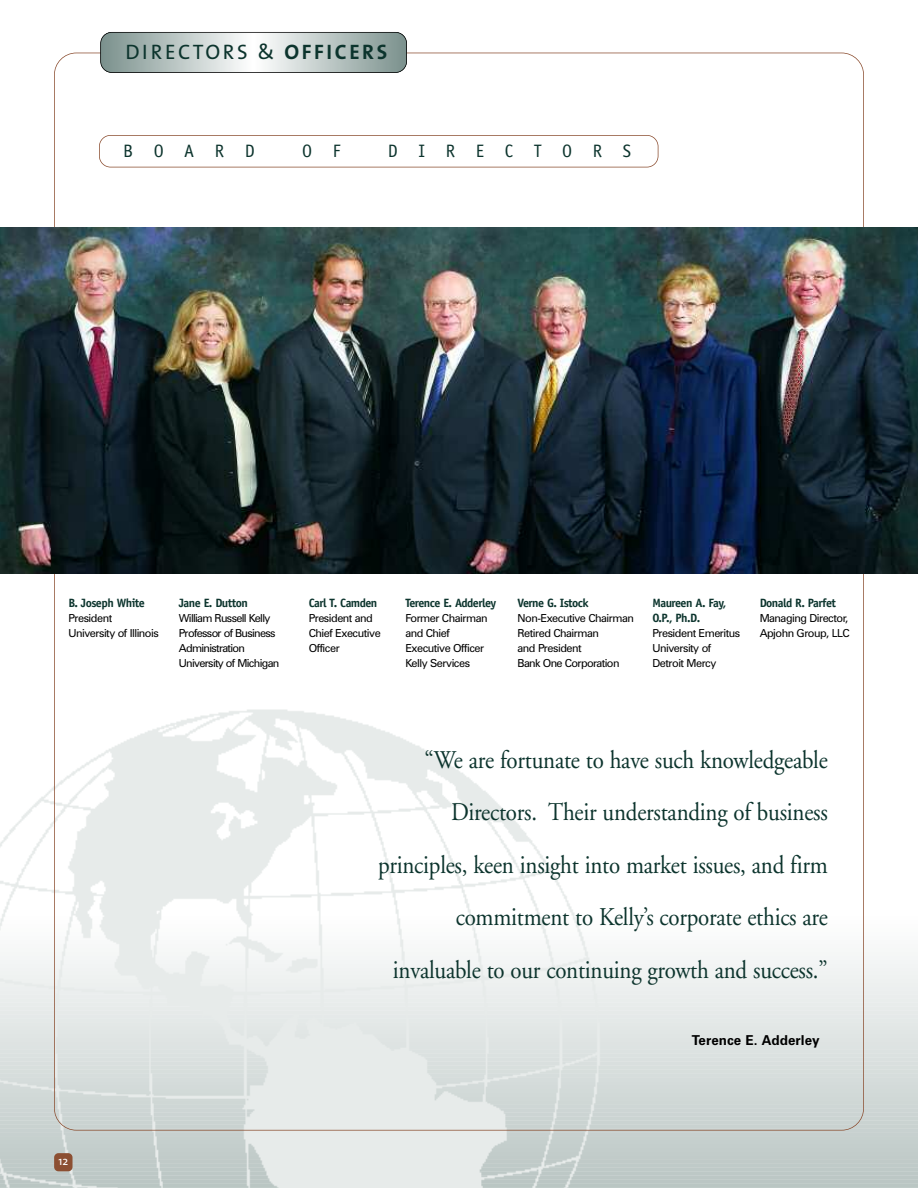
<style>
.page{position:relative;width:918px;height:1188px;background:#fff}
.page>*{position:absolute;margin:0;border:0;box-sizing:border-box;transform-origin:0 0}
.t1{font:25.5px/52.5px "Adobe Garamond";letter-spacing:-.01em;color:#0c342d;text-align:right;scale:.9 1}
.t2{font:21px "The Sans";letter-spacing:.125em;color:#0c342d}
.t3{font:18px "Officina Sans";letter-spacing:1.15em;color:#0c342d}
.t4{font:700 13.65px "Zurich BT";color:#000}
.t5{font:700 12px/15px "Officina Sans";letter-spacing:-.045em;color:#0c342d}
.t6{font:12px "The Sans";color:#fff}
.t7{font:11.1px/15px "Zurich BT";letter-spacing:-.045em;color:#000}
.s1{font-weight:700}
</style>
<div class="page">
<div style="left:0;top:1182px;width:918px;height:6px;background:#bac6c3"></div>
<div style="left:0;top:1178px;width:918px;height:7px;background:#bbc6c4"></div>
<div style="left:0;top:1174px;width:918px;height:7px;background:#bcc7c5"></div>
<div style="left:0;top:1170px;width:918px;height:7px;background:#bdc8c6"></div>
<div style="left:0;top:1166px;width:918px;height:7px;background:#bec9c7"></div>
<div style="left:0;top:1158px;width:918px;height:8px;background:#c0cac8"></div>
<div style="left:0;top:1150px;width:918px;height:8px;background:#c2ccca"></div>
<div style="left:0;top:1142px;width:918px;height:8px;background:#c4cecc"></div>
<div style="left:0;top:1134px;width:918px;height:8px;background:#c6d0ce"></div>
<svg style="left:0;top:1127px;width:918px;height:7px"></svg>
<div style="left:0;top:1123px;width:918px;height:7px;background:#c9d2d0"></div>
<div style="left:0;top:1119px;width:918px;height:7px;background:#cad3d1"></div>
<div style="left:0;top:1115px;width:918px;height:7px;background:#cbd4d2"></div>
<div style="left:0;top:1111px;width:918px;height:7px;background:#ccd4d3"></div>
<div style="left:0;top:1107px;width:918px;height:7px;background:#cdd5d4"></div>
<div style="left:0;top:1099px;width:918px;height:8px;background:#cfd7d5"></div>
<div style="left:0;top:1091px;width:918px;height:8px;background:#d1d9d7"></div>
<div style="left:0;top:1083px;width:918px;height:8px;background:#d3dad9"></div>
<div style="left:0;top:1075px;width:918px;height:8px;background:#d5dcdb"></div>
<div style="left:0;top:1068px;width:918px;height:7px;background:#d7dedc"></div>
<div style="left:0;top:1064px;width:918px;height:7px;background:#d8dfdd"></div>
<div style="left:0;top:1060px;width:918px;height:7px;background:#d9dfde"></div>
<div style="left:0;top:1056px;width:918px;height:7px;background:#dae0df"></div>
<div style="left:0;top:1052px;width:918px;height:7px;background:#dbe1e0"></div>
<div style="left:0;top:1044px;width:918px;height:8px;background:#dde3e2"></div>
<div style="left:0;top:1036px;width:918px;height:8px;background:#dfe4e3"></div>
<div style="left:0;top:1028px;width:918px;height:8px;background:#e1e6e5"></div>
<div style="left:0;top:1020px;width:918px;height:8px;background:#e3e8e7"></div>
<div style="left:0;top:1013px;width:918px;height:7px;background:#e5e9e9"></div>
<div style="left:0;top:1009px;width:918px;height:7px;background:#e6eae9"></div>
<div style="left:0;top:1005px;width:918px;height:7px;background:#e7ebea"></div>
<div style="left:0;top:1001px;width:918px;height:7px;background:#e8eceb"></div>
<div style="left:0;top:997px;width:918px;height:7px;background:#e9edec"></div>
<div style="left:0;top:989px;width:918px;height:8px;background:#ebeeee"></div>
<div style="left:0;top:981px;width:918px;height:8px;background:#edf0ef"></div>
<div style="left:0;top:973px;width:918px;height:8px;background:#eff2f1"></div>
<div style="left:0;top:965px;width:918px;height:8px;background:#f1f3f3"></div>
<div style="left:0;top:958px;width:918px;height:7px;background:#f3f5f5"></div>
<div style="left:0;top:954px;width:918px;height:7px;background:#f4f6f6"></div>
<div style="left:0;top:950px;width:918px;height:7px;background:#f5f7f6"></div>
<div style="left:0;top:946px;width:918px;height:7px;background:#f6f8f7"></div>
<div style="left:0;top:942px;width:918px;height:7px;background:#f7f8f8"></div>
<div style="left:0;top:934px;width:918px;height:8px;background:#f9fafa"></div>
<div style="left:0;top:926px;width:918px;height:8px;background:#fbfcfb"></div>
<img style="left:0;top:709px;width:600px;height:479px">
<div style="left:54px;top:1153px;width:19px;height:18px;background:#8c4f32;border-radius:4px"></div>
<svg style="left:103px;top:32px;width:301px;height:40px;background:#a2b1ae"></svg>
<div style="left:190px;top:32px;width:128px;height:40px;background:#c8d1d0"></div>
<div style="left:195px;top:32px;width:117px;height:40px;background:#cdd5d4"></div>
<div style="left:203px;top:32px;width:101px;height:40px;background:#d4dbda"></div>
<div style="left:210px;top:32px;width:87px;height:40px;background:#dae0df"></div>
<div style="left:215px;top:32px;width:77px;height:40px;background:#dee3e2"></div>
<div style="left:219px;top:32px;width:69px;height:40px;background:#e2e7e6"></div>
<div style="left:224px;top:32px;width:59px;height:40px;background:#e6eae9"></div>
<div style="left:229px;top:32px;width:50px;height:40px;background:#eaeded"></div>
<div style="left:233px;top:32px;width:41px;height:40px;background:#eef1f0"></div>
<div style="left:238px;top:32px;width:32px;height:40px;background:#f2f4f4"></div>
<div style="left:242px;top:32px;width:23px;height:40px;background:#f6f8f7"></div>
<div style="left:247px;top:32px;width:13px;height:40px;background:#fafbfb"></div>
<div style="left:251px;top:32px;width:5px;height:40px;background:#fefefe"></div>
<div style="left:100px;top:32px;width:307px;height:41px;border:2px solid #000;border-radius:12px"></div>
<div style="left:99px;top:135px;width:559px;height:32px;border:2px solid #8c4f32;border-radius:12px"></div>
<img style="left:0;top:227px;width:918px;height:347px">
<h2 class="t2" style="left:125px;top:40px;width:263px">DIRECTORS &amp; <span class="s1">OFFICERS</span></h2>
<h3 class="t3" style="left:123px;top:144px;width:133px">BOARD</h3>
<h3 class="t3" style="left:302px;top:144px;width:40px">O F</h3>
<h3 class="t3" style="left:388px;top:144px;width:245px">DIRECTORS</h3>
<p class="t5" style="left:69px;top:597px;width:78px">B. Joseph White</p>
<p class="t7" style="left:69px;top:612px;width:92px">President<br>University of Illinois</p>
<p class="t5" style="left:179px;top:596px;width:71px">Jane E. Dutton</p>
<p class="t7" style="left:179px;top:611px;width:102px">William Russell Kelly<br>Professor of Business<br>Administration<br>University of Michigan</p>
<p class="t5" style="left:309px;top:596px;width:70px">Carl T. Camden</p>
<p class="t7" style="left:309px;top:611px;width:74px">President and<br>Chief Executive<br>Officer</p>
<p class="t5" style="left:405px;top:596px;width:92px">Terence E. Adderley</p>
<p class="t7" style="left:405px;top:611px;width:84px">Former Chairman and Chief<br>Executive Officer<br>Kelly Services</p>
<p class="t5" style="left:518px;top:596px;width:73px">Verne G. Istock</p>
<p class="t7" style="left:518px;top:611px;width:118px">Non-Executive Chairman<br>Retired Chairman<br>and President<br>Bank One Corporation</p>
<p class="t5" style="left:652px;top:596px;width:75px">Maureen A. Fay,<br>O.P., Ph.D.</p>
<p class="t7" style="left:652px;top:626px;width:89px">President Emeritus<br>University of<br>Detroit Mercy</p>
<p class="t5" style="left:760px;top:597px;width:78px">Donald R. Parfet</p>
<p class="t7" style="left:760px;top:612px;width:92px">Managing Director,<br>Apjohn Group, LLC</p>
<p class="t1" style="left:378px;top:736px;width:501px">“We are fortunate to have such knowledgeable Directors. Their understanding of business principles, keen insight into market issues, and firm commitment to Kelly’s corporate ethics are invaluable to our continuing growth and success.”</p>
<p class="t6" style="left:58px;top:1154px;width:11px">12</p>
<p class="t4" style="left:692px;top:1035px;width:129px">Terence E. Adderley</p>
</div>
